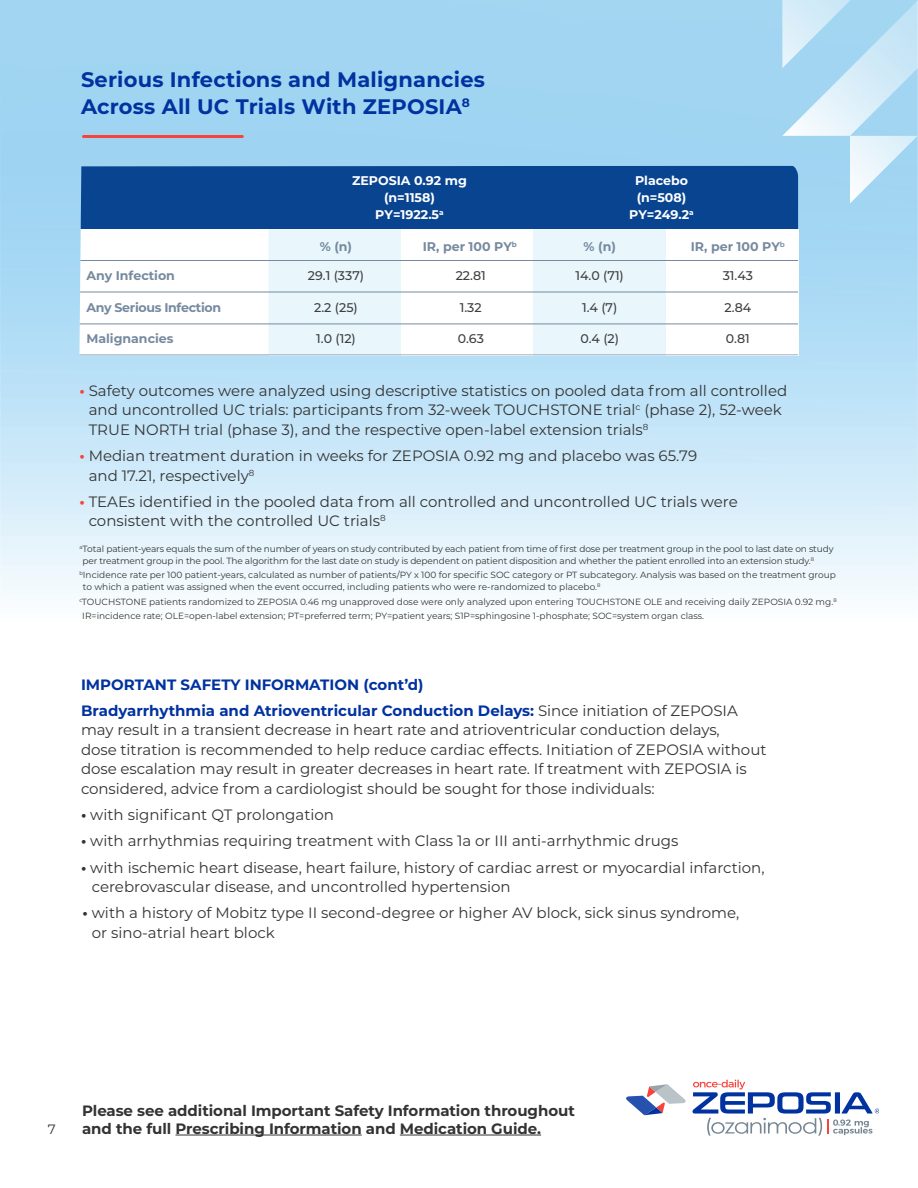
<style>
.page{position:relative;width:918px;height:1188px;background:#fff}
.page>*{position:absolute;margin:0;border:0;box-sizing:border-box;transform-origin:0 0}
.t1{font:700 21px/27px "Montserrat";letter-spacing:.01em;color:#0032a0}
.t2{font:15px/19.5px "Montserrat";color:#333}
.t3{font:700 15px "Montserrat";letter-spacing:-.005em;color:#333}
.t4{font:700 15px "Montserrat";color:#0032a0}
.t5{font:13.5px "Montserrat";color:#333}
.t6{font:500 12.6px "Montserrat";color:#3e3e3f}
.t7{font:700 12.6px "Montserrat";color:#768a9f}
.t8{font:700 12.6px/17.2px "Montserrat";color:#fff;text-align:center}
.t9{font:700 12.6px "Montserrat";letter-spacing:-.025em;color:#768a9f}
.t10{font:9px/12px "Montserrat";letter-spacing:-.005em;color:#333}
.s1{font-weight:700;color:#f9423a}
.s2{font-weight:700;color:#0032a0}
.s3{font-weight:700}
</style>
<div class="page">
<img style="left:0;top:0;width:918px;height:593px">
<svg style="left:782px;top:0;width:136px;height:203px;background:#b9dff4"></svg>
<hr style="left:176px;top:1135px;width:186px;height:1px;background:#333">
<hr style="left:400px;top:1135px;width:141px;height:1px;background:#333">
<svg style="left:626px;top:1084px;width:60px;height:31px"></svg>
<svg style="left:693px;top:1080px;width:186px;height:56px"></svg>
<div style="left:269px;top:229px;width:132px;height:126px;background:#e9f7fd"></div>
<svg style="left:79px;top:229px;width:190px;height:126px"></svg>
<div style="left:401px;top:229px;width:133px;height:126px;background:#fff"></div>
<div style="left:534px;top:229px;width:132px;height:126px;background:#e9f7fd"></div>
<div style="left:666px;top:229px;width:132px;height:126px;background:#fff"></div>
<div style="left:79px;top:166px;width:719px;height:63px;background:#094491"></div>
<hr style="left:79px;top:260px;width:719px;height:1px;background:#768a9f">
<hr style="left:79px;top:292px;width:719px;height:1px;background:#768a9f">
<hr style="left:79px;top:324px;width:719px;height:1px;background:#768a9f">
<hr style="left:79px;top:355px;width:719px;height:1px;background:#768a9f">
<hr style="left:83px;top:135px;width:159px;height:3px;background:#f9423a">
<p class="t1" style="left:81px;top:65px;width:406px">Serious Infections and Malignancies<br>Across All UC Trials With ZEPOSIA<sup>8</sup></p>
<p class="t7" style="left:86px;top:267px;width:90px">Any Infection</p>
<p class="t9" style="left:86px;top:298px;width:136px">Any Serious Infection</p>
<p class="t7" style="left:86px;top:330px;width:89px">Malignancies</p>
<p class="t8" style="left:352px;top:171px;width:116px">ZEPOSIA 0.92 mg (n=1158)<br>PY=1922.5<sup>a</sup></p>
<p class="t8" style="left:629px;top:171px;width:66px">Placebo (n=508)<br>PY=249.2<sup>a</sup></p>
<p class="t7" style="left:320px;top:238px;width:34px">% (n)</p>
<p class="t7" style="left:423px;top:238px;width:96px">IR, per 100 PY<sup>b</sup></p>
<p class="t7" style="left:584px;top:238px;width:34px">% (n)</p>
<p class="t7" style="left:691px;top:238px;width:96px">IR, per 100 PY<sup>b</sup></p>
<p class="t6" style="left:308px;top:267px;width:58px">29.1 (337)</p>
<p class="t6" style="left:456px;top:267px;width:32px">22.81</p>
<p class="t6" style="left:576px;top:267px;width:50px">14.0 (71)</p>
<p class="t6" style="left:723px;top:267px;width:32px">31.43</p>
<p class="t6" style="left:314px;top:298px;width:45px">2.2 (25)</p>
<p class="t6" style="left:460px;top:298px;width:23px">1.32</p>
<p class="t6" style="left:582px;top:298px;width:37px">1.4 (7)</p>
<p class="t6" style="left:725px;top:298px;width:28px">2.84</p>
<p class="t6" style="left:316px;top:330px;width:41px">1.0 (12)</p>
<p class="t6" style="left:458px;top:330px;width:28px">0.63</p>
<p class="t6" style="left:580px;top:330px;width:40px">0.4 (2)</p>
<p class="t6" style="left:726px;top:330px;width:26px">0.81</p>
<p class="t2" style="left:89px;top:380px;width:700px;text-indent:-9px"><span class="s1">•</span> Safety outcomes were analyzed using descriptive statistics on pooled data from all controlled and uncontrolled UC trials: participants from 32-week TOUCHSTONE trial<sup>c</sup> (phase 2), 52-week<br>TRUE NORTH trial (phase 3), and the respective open-label extension trials<sup>8</sup></p>
<p class="t2" style="left:89px;top:446px;width:610px;text-indent:-9px"><span class="s1">•</span> Median treatment duration in weeks for ZEPOSIA 0.92 mg and placebo was 65.79 and 17.21, respectively<sup>8</sup></p>
<p class="t2" style="left:89px;top:491px;width:651px;text-indent:-9px"><span class="s1">•</span> TEAEs identified in the pooled data from all controlled and uncontrolled UC trials were consistent with the controlled UC trials<sup>8</sup></p>
<p class="t10" style="left:82px;top:542px;width:753px;text-indent:-3px"><sup>a</sup>Total patient-years equals the sum of the number of years on study contributed by each patient from time of first dose per treatment group in the pool to last date on study per treatment group in the pool. The algorithm for the last date on study is dependent on patient disposition and whether the patient enrolled into an extension study.<sup>8</sup></p>
<p class="t10" style="left:83px;top:569px;width:754px;text-indent:-4px"><sup>b</sup>Incidence rate per 100 patient-years, calculated as number of patients/PY x 100 for specific SOC category or PT subcategory. Analysis was based on the treatment group to which a patient was assigned when the event occurred, including patients who were re-randomized to placebo.<sup>8</sup></p>
<p class="t10" style="left:79px;top:595px;width:759px"><sup>c</sup>TOUCHSTONE patients randomized to ZEPOSIA 0.46 mg unapproved dose were only analyzed upon entering TOUCHSTONE OLE and receiving daily ZEPOSIA 0.92 mg.<sup>8</sup></p>
<p class="t10" style="left:82px;top:610px;width:623px">IR=incidence rate; OLE=open-label extension; PT=preferred term; PY=patient years; S1P=sphingosine 1-phosphate; SOC=system organ class.</p>
<p class="t4" style="left:81px;top:673px;width:344px">IMPORTANT SAFETY INFORMATION (cont’d)</p>
<p class="t2" style="left:81px;top:700px;width:687px"><span class="s2">Bradyarrhythmia and Atrioventricular Conduction Delays:</span> Since initiation of ZEPOSIA may result in a transient decrease in heart rate and atrioventricular conduction delays,<br>dose titration is recommended to help reduce cardiac effects. Initiation of ZEPOSIA without dose escalation may result in greater decreases in heart rate. If treatment with ZEPOSIA is considered, advice from a cardiologist should be sought for those individuals:</p>
<p class="t2" style="left:81px;top:804px;width:255px"><span class="s3">•</span> with significant QT prolongation</p>
<p class="t2" style="left:81px;top:831px;width:599px"><span class="s3">•</span> with arrhythmias requiring treatment with Class 1a or III anti-arrhythmic drugs</p>
<p class="t2" style="left:92px;top:857px;width:674px;text-indent:-11px"><span class="s3">•</span> with ischemic heart disease, heart failure, history of cardiac arrest or myocardial infarction, cerebrovascular disease, and uncontrolled hypertension</p>
<p class="t2" style="left:92px;top:903px;width:649px;text-indent:-9px"><span class="s3">•</span> with a history of Mobitz type II second-degree or higher AV block, sick sinus syndrome, or sino-atrial heart block</p>
<p class="t3" style="left:82px;top:1099px;width:494px">Please see additional Important Safety Information throughout</p>
<p class="t5" style="left:48px;top:1120px;width:9px">7</p>
<p class="t3" style="left:82px;top:1117px;width:461px">and the full Prescribing Information and Medication Guide.</p>
</div>
